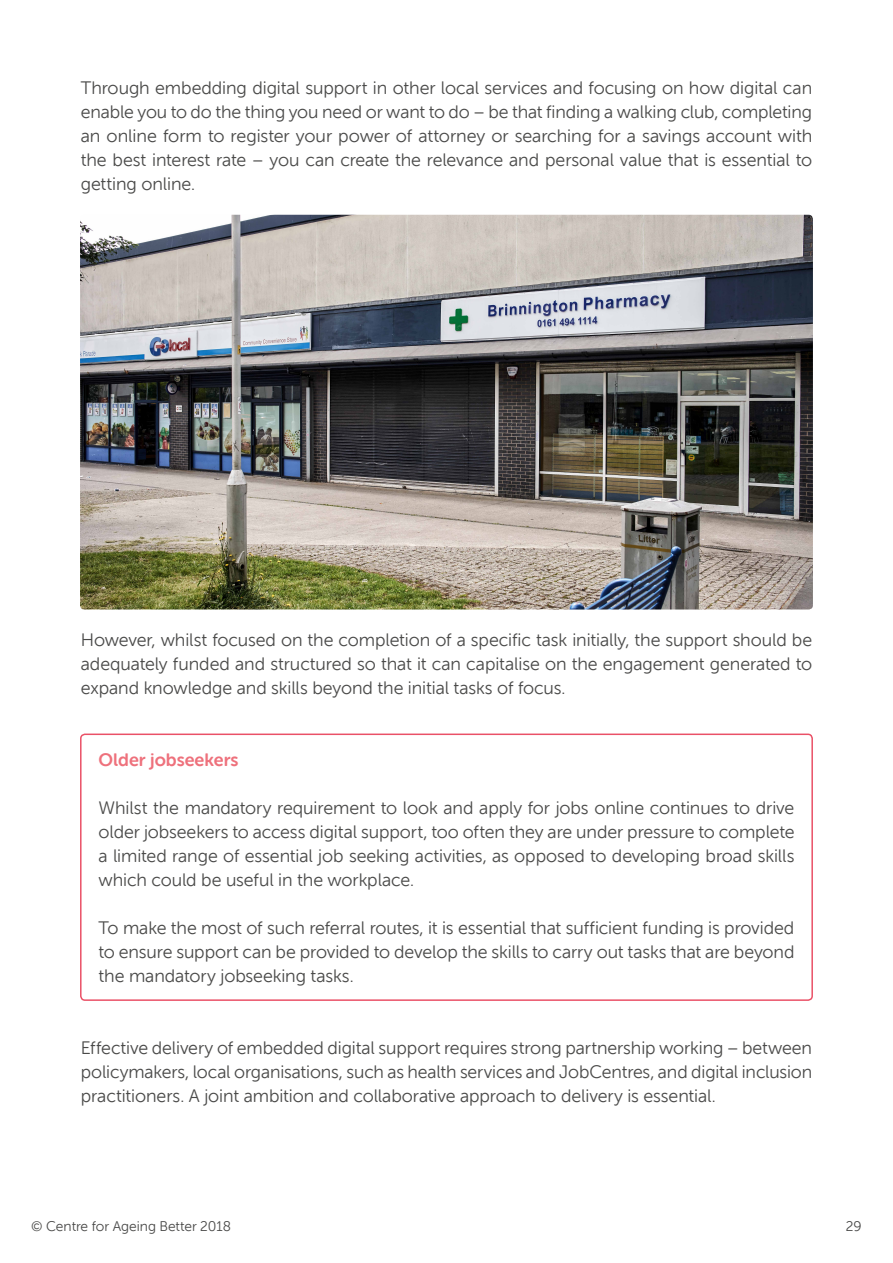
<style>
.page{position:relative;width:893px;height:1263px;background:#fff}
.page>*{position:absolute;margin:0;border:0;box-sizing:border-box;transform-origin:0 0}
.t1{font:18px/24px "Museo Sans W01 Rounded 300";letter-spacing:-.005em;color:#4a4a49;text-align:justify}
.t2{font:18px "Museo Sans W01 Rounded 700";color:#ee717c}
.t3{font:13.95px "Museo Sans W01 Rounded 300";color:#4a4a49}
</style>
<div class="page">
<div style="left:80px;top:733px;width:733px;height:268px;border:2px solid #ea5167;border-radius:4px"></div>
<img style="left:80px;top:215px;width:733px;height:394px">
<p class="t1" style="left:81px;top:76px;width:733px">Through embedding digital support in other local services and focusing on how digital can enable you to do the thing you need or want to do – be that finding a walking club, completing an online form to register your power of attorney or searching for a savings account with the best interest rate – you can create the relevance and personal value that is essential to getting online.</p>
<p class="t1" style="left:81px;top:628px;width:733px">However, whilst focused on the completion of a specific task initially, the support should be adequately funded and structured so that it can capitalise on the engagement generated to expand knowledge and skills beyond the initial tasks of focus.</p>
<p class="t2" style="left:99px;top:749px;width:142px">Older jobseekers</p>
<p class="t1" style="left:99px;top:795px;width:697px">Whilst the mandatory requirement to look and apply for jobs online continues to drive older jobseekers to access digital support, too often they are under pressure to complete a limited range of essential job seeking activities, as opposed to developing broad skills which could be useful in the workplace.</p>
<p class="t1" style="left:99px;top:915px;width:697px">To make the most of such referral routes, it is essential that sufficient funding is provided to ensure support can be provided to develop the skills to carry out tasks that are beyond the mandatory jobseeking tasks.</p>
<p class="t1" style="left:81px;top:1036px;width:733px">Effective delivery of embedded digital support requires strong partnership working – between policymakers, local organisations, such as health services and JobCentres, and digital inclusion practitioners. A joint ambition and collaborative approach to delivery is essential.</p>
<p class="t3" style="left:31px;top:1218px;width:201px">© Centre for Ageing Better 2018</p>
<p class="t3" style="left:846px;top:1218px;width:17px">29</p>
</div>
